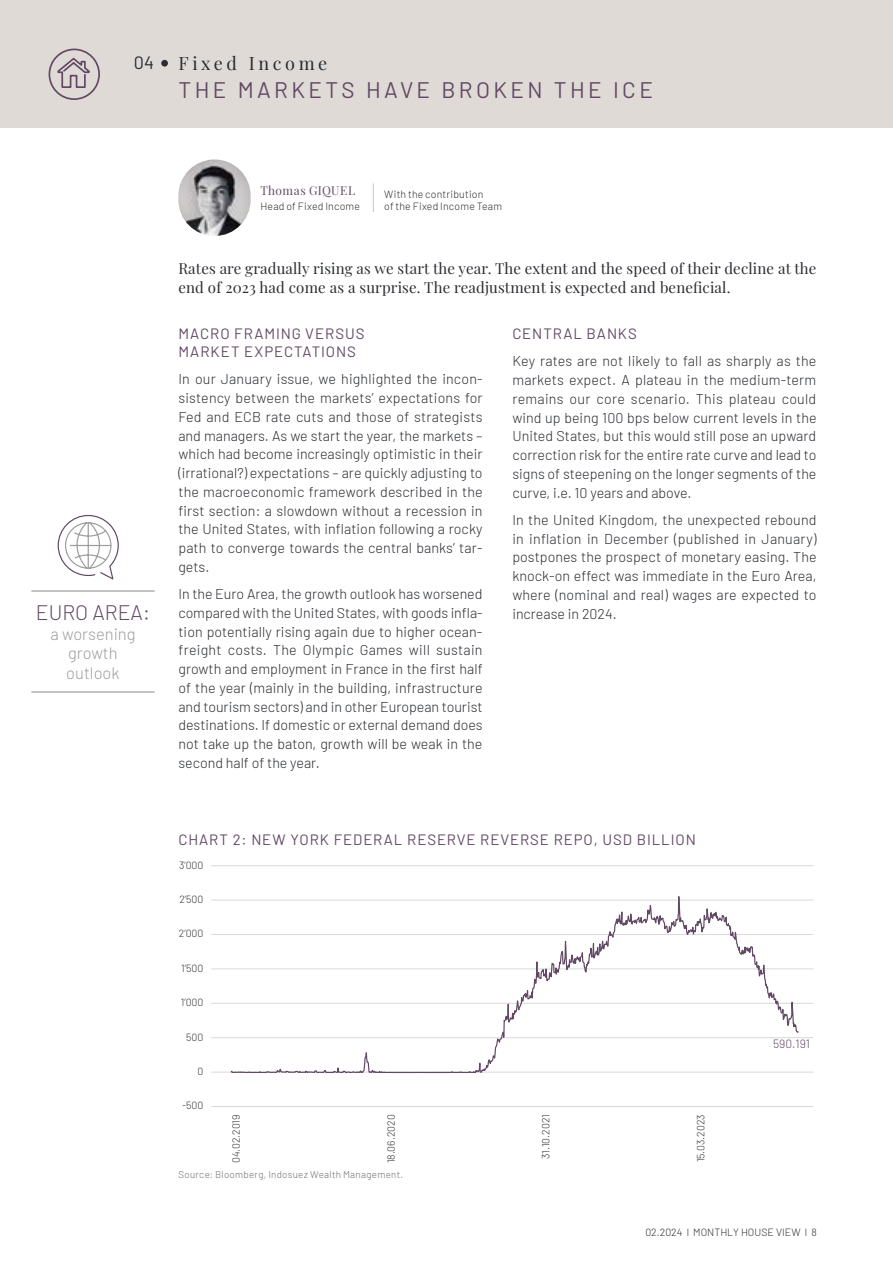
<style>
.page{position:relative;width:893px;height:1263px;background:#fff}
.page>*{position:absolute;margin:0;border:0;box-sizing:border-box;transform-origin:0 0}
.t1{font:22.5px "Barlow";letter-spacing:.15em;color:#624865}
.t2{font:300 21px "Barlow";color:#624865}
.t3{font:18px "Playfair Display";letter-spacing:.2em;color:#2a2c30}
.t4{font:18px "Barlow";color:#2a2c30}
.t5{font:300 16.5px/19.5px "Barlow";color:#9d9d9c;text-align:center}
.t6{font:15px/18.8px "Playfair Display";letter-spacing:.01em;color:#2a2c30}
.t7{font:15px/18px "Barlow";letter-spacing:.06em;color:#624865}
.t8{font:300 14.25px/18.8px "Barlow";color:#2a2c30;text-align:justify}
.t9{font:12px "Playfair Display";letter-spacing:.03em;color:#624865}
.t10{font:300 12px "Barlow";color:#624865}
.t11{font:300 10.5px "Barlow";color:#343434}
.t12{font:300 10.5px/12px "Barlow";letter-spacing:.015em;color:#2a2c30}
.t13{font:300 9.75px "Barlow";letter-spacing:.03em;color:#706f6f}
</style>
<div class="page">
<div style="left:0;top:0;width:893px;height:128px;background:#dfdad5"></div>
<img style="left:178px;top:159px;width:73px;height:77px;border-radius:36px">
<div style="left:161px;top:60px;width:7px;height:7px;background:#2a2c30;border-radius:50%"></div>
<svg style="left:373px;top:183px;width:1px;height:29px"></svg>
<hr style="left:31px;top:590px;width:124px;height:2px;background:#9d9d9c">
<hr style="left:31px;top:691px;width:124px;height:2px;background:#9d9d9c">
<hr style="left:211px;top:865px;width:602px;height:1px;background:#dad9d9">
<hr style="left:211px;top:900px;width:602px;height:1px;background:#dad9d9">
<hr style="left:211px;top:934px;width:602px;height:1px;background:#dad9d9">
<hr style="left:211px;top:969px;width:602px;height:1px;background:#dad9d9">
<hr style="left:211px;top:1003px;width:602px;height:1px;background:#dad9d9">
<hr style="left:211px;top:1037px;width:602px;height:1px;background:#dad9d9">
<hr style="left:211px;top:1106px;width:602px;height:1px;background:#dad9d9">
<hr style="left:211px;top:1072px;width:602px;height:1px;background:#dad9d9">
<svg style="left:230px;top:896px;width:570px;height:178px"></svg>
<svg style="left:57px;top:514px;width:62px;height:66px"></svg>
<svg style="left:48px;top:48px;width:52px;height:52px"></svg>
<p class="t4" style="left:134px;top:50px;width:22px">04</p>
<p class="t3" style="left:179px;top:49px;width:150px">Fixed Income</p>
<h1 class="t1" style="left:179px;top:74px;width:476px">THE MARKETS HAVE BROKEN THE ICE</h1>
<p class="t9" style="left:260px;top:181px;width:96px">Thomas GIQUEL</p>
<p class="t12" style="left:260px;top:199px;width:101px">Head of Fixed Income</p>
<p class="t12" style="left:384px;top:187px;width:119px">With the contribution<br>of the Fixed Income Team</p>
<p class="t6" style="left:178px;top:258px;width:639px">Rates are gradually rising as we start the year. The extent and the speed of their decline at the end of 2023 had come as a surprise. The readjustment is expected and beneficial.</p>
<p class="t7" style="left:178px;top:323px;width:188px">MACRO FRAMING VERSUS<br>MARKET EXPECTATIONS</p>
<p class="t8" style="left:178px;top:369px;width:306px">In our January issue, we highlighted the incon&shy;sistency between the markets’ expectations for Fed and ECB rate cuts and those of strategists and managers. As we start the year, the markets – which had become increasingly optimistic in their (irrational?) expectations – are quickly adjusting to the macroeconomic framework described in the first section: a slowdown without a recession in the United States, with inflation following a rocky path to converge towards the central banks’ tar&shy;gets.</p>
<p class="t8" style="left:178px;top:583px;width:306px">In the Euro Area, the growth outlook has worsened compared with the United States, with goods infla&shy;tion potentially rising again due to higher ocean&shy;freight costs. The Olympic Games will sustain growth and employment in France in the first half of the year (mainly in the building, infrastructure and tourism sectors) and in other European tourist destinations. If domestic or external demand does not take up the baton, growth will be weak in the second half of the year.</p>
<p class="t7" style="left:512px;top:323px;width:126px">CENTRAL BANKS</p>
<p class="t8" style="left:512px;top:351px;width:306px">Key rates are not likely to fall as sharply as the markets expect. A plateau in the medium-term remains our core scenario. This plateau could wind up being 100 bps below current levels in the United States, but this would still pose an upward correction risk for the entire rate curve and lead to signs of steepening on the longer segments of the curve, i.e. 10 years and above.</p>
<p class="t8" style="left:512px;top:509px;width:306px">In the United Kingdom, the unexpected rebound in inflation in December (published in January) postpones the prospect of monetary easing. The knock-on effect was immediate in the Euro Area, where (nominal and real) wages are expected to</p>
<p class="t11" style="left:179px;top:521px;width:13px">30</p>
<p class="t11" style="left:793px;top:521px;width:21px">35%</p>
<p class="t11" style="left:793px;top:551px;width:22px">30%</p>
<p class="t11" style="left:179px;top:556px;width:13px">25</p>
<p class="t11" style="left:793px;top:581px;width:21px">25%</p>
<p class="t11" style="left:178px;top:591px;width:13px">20</p>
<h2 class="t2" style="left:36px;top:598px;width:116px">EURO AREA:</h2>
<p class="t8" style="left:512px;top:603px;width:106px">increase in 2024.</p>
<p class="t5" style="left:50px;top:623px;width:87px">a worsening growth outlook</p>
<p class="t11" style="left:181px;top:627px;width:11px">15</p>
<p class="t11" style="left:180px;top:662px;width:12px">10</p>
<p class="t11" style="left:185px;top:697px;width:7px">5</p>
<p class="t11" style="left:185px;top:733px;width:7px">0</p>
<p class="t11" style="left:197px;top:769px;width:22px;rotate:-90deg">2015</p>
<p class="t11" style="left:249px;top:769px;width:22px;rotate:-90deg">2016</p>
<p class="t11" style="left:301px;top:769px;width:22px;rotate:-90deg">2017</p>
<p class="t7" style="left:178px;top:830px;width:519px">CHART 2: NEW YORK FEDERAL RESERVE REVERSE REPO, USD BILLION</p>
<p class="t11" style="left:179px;top:857px;width:26px">3’000</p>
<p class="t11" style="left:179px;top:892px;width:26px">2’500</p>
<p class="t11" style="left:179px;top:926px;width:26px">2’000</p>
<p class="t11" style="left:181px;top:960px;width:24px">1’500</p>
<p class="t11" style="left:181px;top:995px;width:24px">1’000</p>
<p class="t11" style="left:186px;top:1029px;width:19px">500</p>
<p class="t11" style="left:198px;top:1063px;width:7px">0</p>
<p class="t11" style="left:182px;top:1098px;width:23px">-500</p>
<p class="t11" style="left:229px;top:1163px;width:50px;rotate:-90deg">04.02.2019</p>
<p class="t11" style="left:383px;top:1163px;width:50px;rotate:-90deg">18.06.2020</p>
<p class="t11" style="left:538px;top:1159px;width:46px;rotate:-90deg">31.10.2021</p>
<p class="t11" style="left:693px;top:1162px;width:50px;rotate:-90deg">15.03.2023</p>
<p class="t13" style="left:178px;top:1167px;width:226px">Source: Bloomberg, Indosuez Wealth Management.</p>
<p class="t10" style="left:773px;top:1035px;width:38px">590.191</p>
<p class="t12" style="left:645px;top:1226px;width:173px">02.2024 l MONTHLY HOUSE VIEW l 8</p>
</div>
